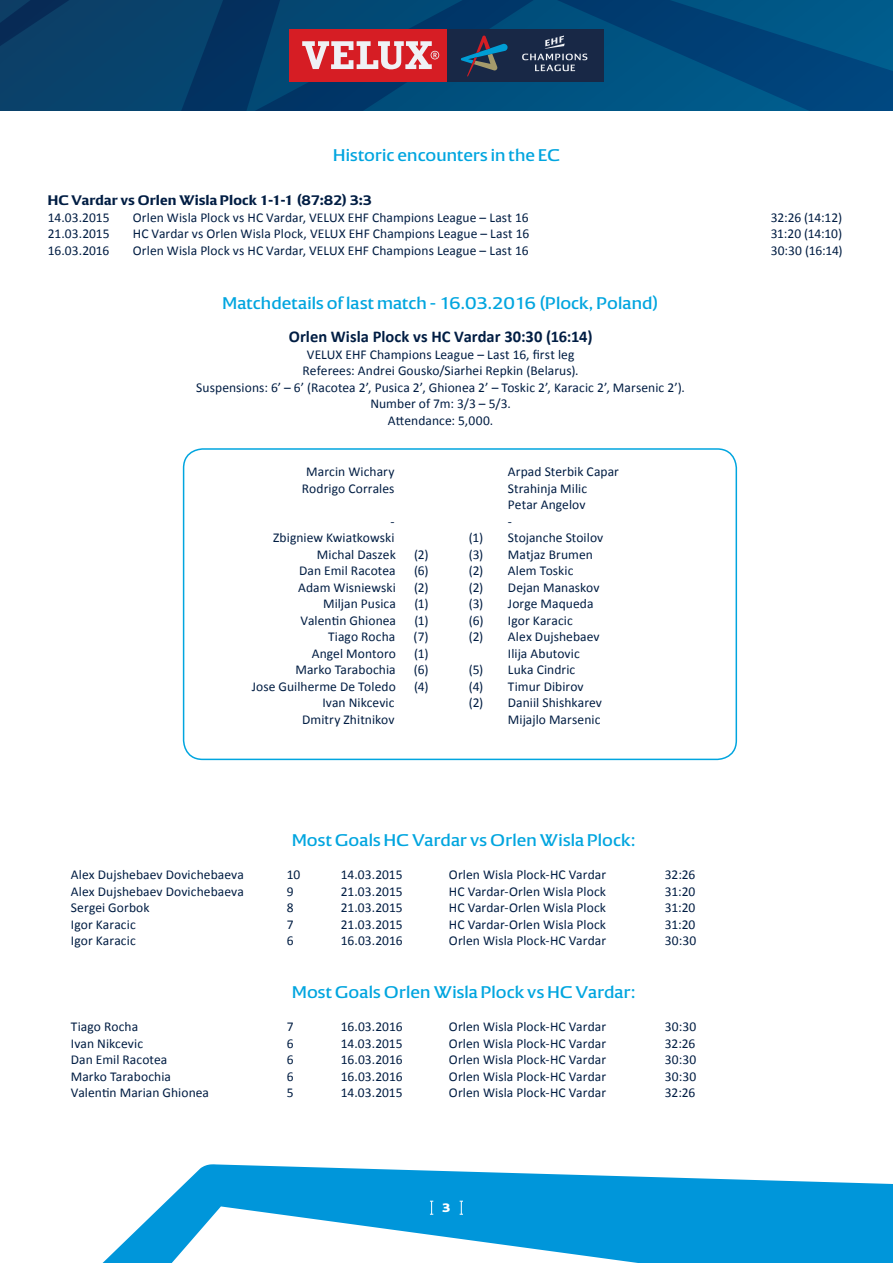
<style>
.page{position:relative;width:893px;height:1263px;background:#fff}
.page>*{position:absolute;margin:0;border:0;box-sizing:border-box;transform-origin:0 0}
.t1{font:16.5px "EHF";letter-spacing:.005em;color:#00a5df}
.t2{font:700 16.5px "Calibri";letter-spacing:.005em;color:#001d43}
.t3{font:13.5px/16.5px "Calibri";letter-spacing:.005em;color:#001d43;text-align:center}
.t4{font:700 13.5px "EHF";letter-spacing:.01em;color:#001d43}
.t5{font:800 12px "EHF";color:#fff}
</style>
<div class="page">
<svg style="left:102px;top:1164px;width:791px;height:99px;fill:#0096da"></svg>
<svg style="left:430px;top:1201px;width:3px;height:14px"></svg>
<svg style="left:460px;top:1201px;width:3px;height:14px"></svg>
<svg style="left:0;top:0;width:893px;height:111px;background:#024574"></svg>
<div style="left:446px;top:29px;width:158px;height:53px;background:#182846"></div>
<svg style="left:461px;top:35px;width:47px;height:42px"></svg>
<div style="left:289px;top:29px;width:157px;height:53px;background:#d61d24"></div>
<svg style="left:302px;top:41px;width:137px;height:28px"></svg>
<svg style="left:522px;top:36px;width:65px;height:35px"></svg>
<div style="left:183px;top:448px;width:554px;height:312px;border:2px solid #00a5df;border-radius:19px"></div>
<p class="t1" style="left:333px;top:146px;width:228px">Historic encounters in the EC</p>
<p class="t4" style="left:48px;top:192px;width:326px">HC Vardar vs Orlen Wisla Plock 1-1-1 (87:82) 3:3</p>
<p class="t3" style="left:48px;top:208px;width:63px">14.03.2015</p>
<p class="t3" style="left:133px;top:208px;width:397px">Orlen Wisla Plock vs HC Vardar, VELUX EHF Champions League – Last 16</p>
<p class="t3" style="left:771px;top:208px;width:73px">32:26 (14:12)</p>
<p class="t3" style="left:48px;top:225px;width:63px">21.03.2015</p>
<p class="t3" style="left:133px;top:225px;width:398px">HC Vardar vs Orlen Wisla Plock, VELUX EHF Champions League – Last 16</p>
<p class="t3" style="left:771px;top:225px;width:73px">31:20 (14:10)</p>
<p class="t3" style="left:48px;top:241px;width:63px">16.03.2016</p>
<p class="t3" style="left:133px;top:241px;width:397px">Orlen Wisla Plock vs HC Vardar, VELUX EHF Champions League – Last 16</p>
<p class="t3" style="left:771px;top:241px;width:74px">30:30 (16:14)</p>
<p class="t1" style="left:223px;top:294px;width:438px">Matchdetails of last match - 16.03.2016 (Plock, Poland)</p>
<p class="t2" style="left:289px;top:327px;width:305px">Orlen Wisla Plock vs HC Vardar 30:30 (16:14)</p>
<p class="t3" style="left:196px;top:345px;width:490px">VELUX EHF Champions League – Last 16, first leg<br>Referees: Andrei Gousko/Siarhei Repkin (Belarus).<br>Suspensions: 6’ – 6’ (Racotea 2’, Pusica 2’, Ghionea 2’ – Toskic 2’, Karacic 2’, Marsenic 2’).<br>Number of 7m: 3/3 – 5/3.<br>Attendance: 5,000.</p>
<p class="t3" style="left:302px;top:463px;width:94px">Marcin Wichary<br>Rodrigo Corrales</p>
<p class="t3" style="left:273px;top:512px;width:124px;text-align:right">-<br>Zbigniew Kwiatkowski<br>Michal Daszek</p>
<p class="t3" style="left:414px;top:545px;width:16px">(2)</p>
<p class="t3" style="left:299px;top:562px;width:98px">Dan Emil Racotea</p>
<p class="t3" style="left:414px;top:562px;width:16px">(6)</p>
<p class="t3" style="left:298px;top:578px;width:99px">Adam Wisniewski</p>
<p class="t3" style="left:414px;top:578px;width:16px">(2)</p>
<p class="t3" style="left:323px;top:595px;width:74px">Miljan Pusica</p>
<p class="t3" style="left:414px;top:595px;width:16px">(1)</p>
<p class="t3" style="left:301px;top:611px;width:97px">Valentin Ghionea</p>
<p class="t3" style="left:414px;top:611px;width:16px">(1)</p>
<p class="t3" style="left:328px;top:628px;width:69px">Tiago Rocha</p>
<p class="t3" style="left:414px;top:628px;width:16px">(7)</p>
<p class="t3" style="left:312px;top:644px;width:86px">Angel Montoro</p>
<p class="t3" style="left:414px;top:644px;width:16px">(1)</p>
<p class="t3" style="left:295px;top:661px;width:102px">Marko Tarabochia</p>
<p class="t3" style="left:414px;top:661px;width:16px">(6)</p>
<p class="t3" style="left:252px;top:677px;width:146px">Jose Guilherme De Toledo</p>
<p class="t3" style="left:414px;top:677px;width:16px">(4)</p>
<p class="t3" style="left:302px;top:694px;width:94px;text-align:right">Ivan Nikcevic<br>Dmitry Zhitnikov</p>
<p class="t3" style="left:508px;top:463px;width:113px">Arpad Sterbik Capar</p>
<p class="t3" style="left:508px;top:479px;width:81px">Strahinja Milic</p>
<p class="t3" style="left:508px;top:496px;width:79px">Petar Angelov</p>
<p class="t3" style="left:508px;top:512px;width:6px">-</p>
<p class="t3" style="left:469px;top:529px;width:136px">(1) Stojanche Stoilov</p>
<p class="t3" style="left:469px;top:545px;width:126px">(3) Matjaz Brumen</p>
<p class="t3" style="left:469px;top:562px;width:106px">(2) Alem Toskic</p>
<p class="t3" style="left:469px;top:578px;width:132px">(2) Dejan Manaskov</p>
<p class="t3" style="left:469px;top:595px;width:126px">(3) Jorge Maqueda</p>
<p class="t3" style="left:469px;top:611px;width:105px">(6) Igor Karacic</p>
<p class="t3" style="left:469px;top:628px;width:132px">(2) Alex Dujshebaev</p>
<p class="t3" style="left:508px;top:644px;width:73px">Ilija Abutovic</p>
<p class="t3" style="left:469px;top:661px;width:108px">(5) Luka Cindric</p>
<p class="t3" style="left:469px;top:677px;width:116px">(4) Timur Dibirov</p>
<p class="t3" style="left:469px;top:694px;width:135px">(2) Daniil Shishkarev</p>
<p class="t3" style="left:508px;top:710px;width:94px">Mijajlo Marsenic</p>
<p class="t1" style="left:292px;top:831px;width:345px">Most Goals HC Vardar vs Orlen Wisla Plock:</p>
<p class="t3" style="left:71px;top:866px;width:175px">Alex Dujshebaev Dovichebaeva</p>
<p class="t3" style="left:287px;top:866px;width:15px">10</p>
<p class="t3" style="left:341px;top:866px;width:63px">14.03.2015</p>
<p class="t3" style="left:449px;top:866px;width:159px">Orlen Wisla Plock-HC Vardar</p>
<p class="t3" style="left:665px;top:866px;width:32px">32:26</p>
<p class="t3" style="left:71px;top:882px;width:175px">Alex Dujshebaev Dovichebaeva</p>
<p class="t3" style="left:287px;top:882px;width:8px">9</p>
<p class="t3" style="left:341px;top:882px;width:63px">21.03.2015</p>
<p class="t3" style="left:449px;top:882px;width:159px">HC Vardar-Orlen Wisla Plock</p>
<p class="t3" style="left:665px;top:882px;width:32px">31:20</p>
<p class="t3" style="left:71px;top:899px;width:80px">Sergei Gorbok</p>
<p class="t3" style="left:287px;top:899px;width:8px">8</p>
<p class="t3" style="left:341px;top:899px;width:63px">21.03.2015</p>
<p class="t3" style="left:449px;top:899px;width:159px">HC Vardar-Orlen Wisla Plock</p>
<p class="t3" style="left:665px;top:899px;width:32px">31:20</p>
<p class="t3" style="left:71px;top:915px;width:66px">Igor Karacic</p>
<p class="t3" style="left:287px;top:915px;width:8px">7</p>
<p class="t3" style="left:341px;top:915px;width:63px">21.03.2015</p>
<p class="t3" style="left:449px;top:915px;width:159px">HC Vardar-Orlen Wisla Plock</p>
<p class="t3" style="left:665px;top:915px;width:32px">31:20</p>
<p class="t3" style="left:71px;top:932px;width:66px">Igor Karacic</p>
<p class="t3" style="left:287px;top:932px;width:8px">6</p>
<p class="t3" style="left:341px;top:932px;width:63px">16.03.2016</p>
<p class="t3" style="left:449px;top:932px;width:159px">Orlen Wisla Plock-HC Vardar</p>
<p class="t3" style="left:665px;top:932px;width:33px">30:30</p>
<p class="t1" style="left:292px;top:982px;width:345px">Most Goals Orlen Wisla Plock vs HC Vardar:</p>
<p class="t3" style="left:71px;top:1018px;width:69px">Tiago Rocha</p>
<p class="t3" style="left:287px;top:1018px;width:8px">7</p>
<p class="t3" style="left:341px;top:1018px;width:63px">16.03.2016</p>
<p class="t3" style="left:449px;top:1018px;width:159px">Orlen Wisla Plock-HC Vardar</p>
<p class="t3" style="left:665px;top:1018px;width:33px">30:30</p>
<p class="t3" style="left:71px;top:1034px;width:74px">Ivan Nikcevic</p>
<p class="t3" style="left:287px;top:1034px;width:8px">6</p>
<p class="t3" style="left:341px;top:1034px;width:63px">14.03.2015</p>
<p class="t3" style="left:449px;top:1034px;width:159px">Orlen Wisla Plock-HC Vardar</p>
<p class="t3" style="left:665px;top:1034px;width:32px">32:26</p>
<p class="t3" style="left:71px;top:1051px;width:98px">Dan Emil Racotea</p>
<p class="t3" style="left:287px;top:1051px;width:8px">6</p>
<p class="t3" style="left:341px;top:1051px;width:63px">16.03.2016</p>
<p class="t3" style="left:449px;top:1051px;width:159px">Orlen Wisla Plock-HC Vardar</p>
<p class="t3" style="left:665px;top:1051px;width:33px">30:30</p>
<p class="t3" style="left:71px;top:1067px;width:102px">Marko Tarabochia</p>
<p class="t3" style="left:287px;top:1067px;width:8px">6</p>
<p class="t3" style="left:341px;top:1067px;width:63px">16.03.2016</p>
<p class="t3" style="left:449px;top:1067px;width:159px">Orlen Wisla Plock-HC Vardar</p>
<p class="t3" style="left:665px;top:1067px;width:33px">30:30</p>
<p class="t3" style="left:71px;top:1084px;width:140px">Valentin Marian Ghionea</p>
<p class="t3" style="left:287px;top:1084px;width:8px">5</p>
<p class="t3" style="left:341px;top:1084px;width:63px">14.03.2015</p>
<p class="t3" style="left:449px;top:1084px;width:159px">Orlen Wisla Plock-HC Vardar</p>
<p class="t3" style="left:665px;top:1084px;width:32px">32:26</p>
<p class="t5" style="left:442px;top:1201px;width:10px">3</p>
</div>
